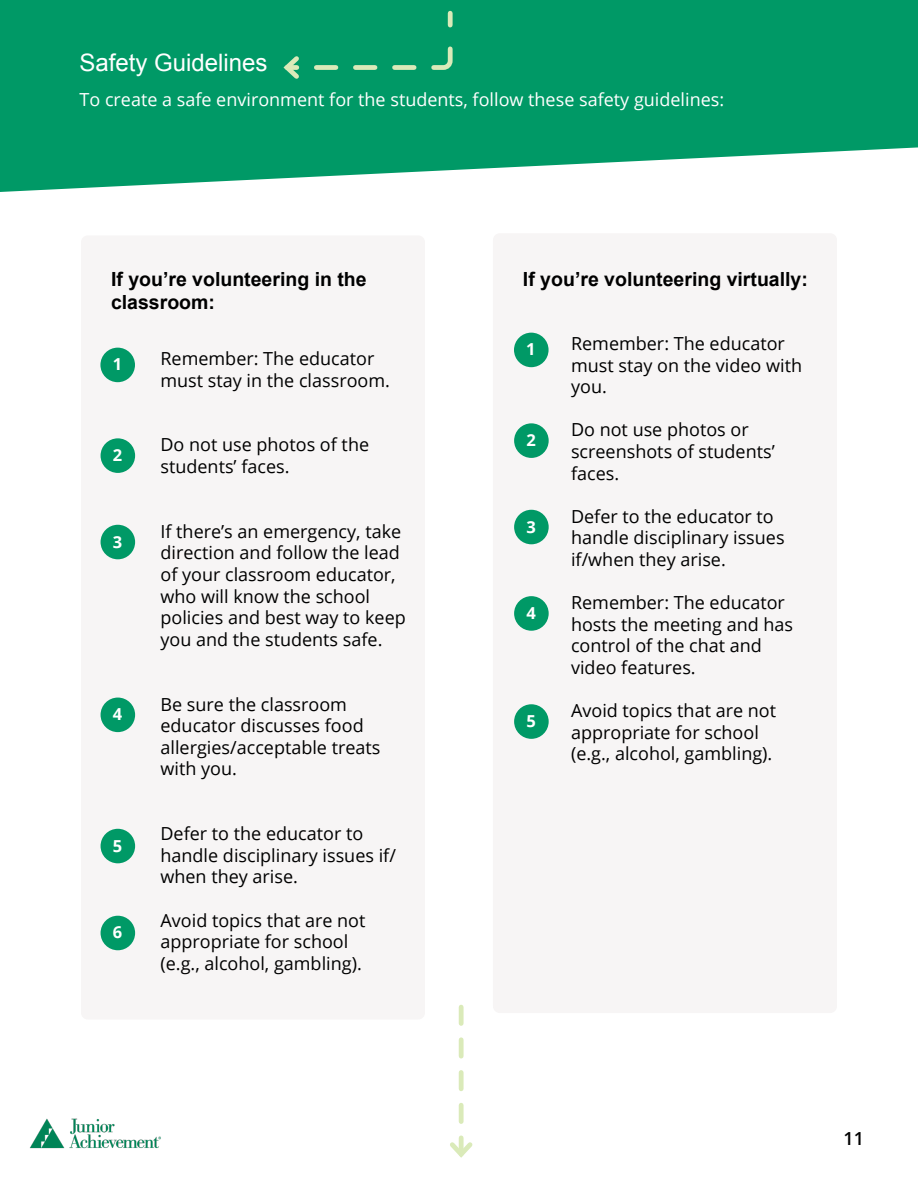
<style>
.page{position:relative;width:918px;height:1188px;background:#fff}
.page>*{position:absolute;margin:0;border:0;box-sizing:border-box;transform-origin:0 0}
.t1{font:24px "Arial";color:#fff}
.t2{font:700 19.5px/23.4px "Arial";color:#000}
.t3{font:18px/21.6px "Open Sans";color:#000}
.t4{font:18px "Open Sans";color:#fff}
.t5{font:600 18px "Open Sans";color:#000}
.t6{font:700 16.5px "Open Sans";color:#fff}
</style>
<div class="page">
<img style="left:30px;top:1118px;width:131px;height:31px">
<div style="left:81px;top:235px;width:344px;height:785px;background:#f7f5f5;border-radius:7px"></div>
<div style="left:493px;top:233px;width:344px;height:780px;background:#f7f5f5;border-radius:7px"></div>
<svg style="left:0;top:0;width:918px;height:192px;background:#20a579"></svg>
<div style="left:100px;top:348px;width:35px;height:34px;background:#096;border-radius:50%"></div>
<div style="left:514px;top:333px;width:35px;height:34px;background:#096;border-radius:50%"></div>
<div style="left:101px;top:438px;width:34px;height:35px;background:#096;border-radius:50%"></div>
<div style="left:514px;top:423px;width:35px;height:35px;background:#096;border-radius:50%"></div>
<div style="left:101px;top:525px;width:34px;height:34px;background:#096;border-radius:50%"></div>
<div style="left:514px;top:510px;width:35px;height:34px;background:#096;border-radius:50%"></div>
<div style="left:101px;top:698px;width:34px;height:34px;background:#096;border-radius:50%"></div>
<div style="left:514px;top:596px;width:35px;height:35px;background:#096;border-radius:50%"></div>
<div style="left:101px;top:829px;width:34px;height:34px;background:#096;border-radius:50%"></div>
<div style="left:101px;top:916px;width:34px;height:34px;background:#096;border-radius:50%"></div>
<div style="left:514px;top:704px;width:35px;height:35px;background:#096;border-radius:50%"></div>
<svg style="left:450px;top:1007px;width:23px;height:151px"></svg>
<div style="left:280px;top:8px;width:175px;height:75px;background:#096"></div>
<h1 class="t1" style="left:80px;top:47px;width:190px">Safety Guidelines</h1>
<p class="t4" style="left:80px;top:87px;width:646px">To create a safe environment for the students, follow these safety guidelines:</p>
<p class="t2" style="left:111px;top:268px;width:257px">If you’re volunteering in the classroom:</p>
<p class="t2" style="left:523px;top:268px;width:286px">If you’re volunteering virtually:</p>
<p class="t6" style="left:113px;top:353px;width:11px">1</p>
<p class="t6" style="left:113px;top:443px;width:11px">2</p>
<p class="t6" style="left:113px;top:530px;width:11px">3</p>
<p class="t6" style="left:113px;top:703px;width:11px">4</p>
<p class="t6" style="left:113px;top:834px;width:11px">5</p>
<p class="t6" style="left:113px;top:921px;width:11px">6</p>
<p class="t3" style="left:160px;top:347px;width:231px">Remember: The educator must stay in the classroom.</p>
<p class="t3" style="left:160px;top:434px;width:210px">Do not use photos of the students’ faces.</p>
<p class="t3" style="left:160px;top:520px;width:247px">If there’s an emergency, take direction and follow the lead of your classroom educator, who will know the school policies and best way to keep you and the students safe.</p>
<p class="t3" style="left:160px;top:693px;width:222px">Be sure the classroom educator discusses food allergies/acceptable treats with you.</p>
<p class="t3" style="left:160px;top:822px;width:237px">Defer to the educator to handle disciplinary issues if/ when they arise.</p>
<p class="t3" style="left:160px;top:909px;width:207px">Avoid topics that are not appropriate for school (e.g., alcohol, gambling).</p>
<p class="t6" style="left:526px;top:338px;width:11px">1</p>
<p class="t6" style="left:526px;top:428px;width:11px">2</p>
<p class="t6" style="left:526px;top:515px;width:11px">3</p>
<p class="t6" style="left:526px;top:601px;width:11px">4</p>
<p class="t6" style="left:526px;top:709px;width:11px">5</p>
<p class="t3" style="left:571px;top:332px;width:233px">Remember: The educator must stay on the video with you.</p>
<p class="t3" style="left:571px;top:419px;width:205px">Do not use photos or screenshots of students’ faces.</p>
<p class="t3" style="left:571px;top:505px;width:215px">Defer to the educator to handle disciplinary issues if/when they arise.</p>
<p class="t3" style="left:571px;top:591px;width:224px">Remember: The educator hosts the meeting and has control of the chat and video features.</p>
<p class="t3" style="left:571px;top:699px;width:207px">Avoid topics that are not appropriate for school (e.g., alcohol, gambling).</p>
<p class="t5" style="left:843px;top:1126px;width:22px">11</p>
</div>
